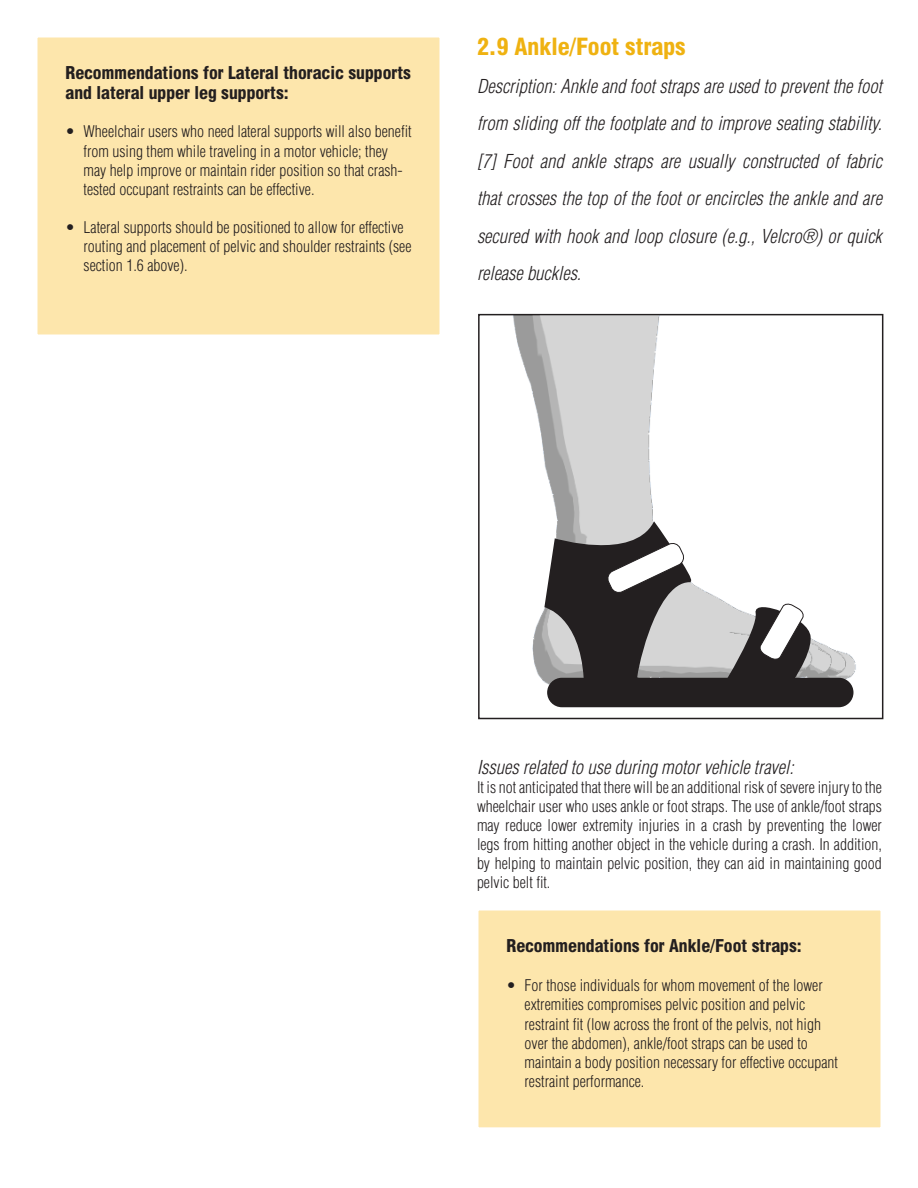
<style>
.page{position:relative;width:918px;height:1188px;background:#fff}
.page>*{position:absolute;margin:0;border:0;box-sizing:border-box;transform-origin:0 0}
.t1{font:23.7px "Helvetica LTMM 600 401";color:#efb211}
.t2{font:italic 300 condensed 18.75px/37.5px "Helvetica";color:#231f20;text-align:justify}
.t3{font:17.7px/20.7px "Helvetica LTMM 600 467";color:#231f20}
.t4{font:300 condensed 15.75px/19.2px "Helvetica";color:#231f20}
.s1{font-family:"Helvetica LTMM 667 334"}
.s2{font-family:"Helvetica LTMM 600 600"}
.s3{font-family:"Helvetica LTMM 600 334"}
.s4{font-family:"Helvetica LTMM 534 667"}
.s5{font-family:"Helvetica LTMM 534 800"}
.s6{font-family:"Helvetica LTMM 600 401"}
.s7{font-family:"Helvetica LTMM 534 1000"}
.s8{font-family:"Helvetica LTMM 667 201"}
.s9{font-family:"Helvetica LTMM 667 267"}
.s10{font-family:"Helvetica LTMM 600 467"}
.s11{font-family:"Helvetica LTMM 534 1"}
</style>
<div class="page">
<div style="left:37px;top:37px;width:403px;height:298px;background:#fde6ac"></div>
<div style="left:36px;top:36px;width:405px;height:300px;border:2px solid #fff"></div>
<img style="left:421px;top:315px;width:463px;height:397px">
<div style="left:548px;top:679px;width:305px;height:27px;background:#231f20;border-radius:14px"></div>
<div style="left:547px;top:678px;width:306px;height:29px;border:2px solid #231f20;border-radius:14px"></div>
<svg style="left:544px;top:523px;width:152px;height:160px"></svg>
<svg style="left:722px;top:599px;width:89px;height:82px"></svg>
<div style="left:478px;top:910px;width:403px;height:218px;background:#fde6ac"></div>
<div style="left:477px;top:909px;width:405px;height:220px;border:2px solid #fff"></div>
<p class="t3" style="left:66px;top:61px;width:347px"><span class="s1">R</span><span class="s2">ec</span>o<span class="s3">mm</span><span class="s2">e</span>nd<span class="s2">a</span><span class="s4">t</span><span class="s5">i</span>on<span class="s6">s</span> <span class="s7">f</span>o<span class="s8">r</span> <span class="s9">L</span><span class="s2">a</span><span class="s4">t</span><span class="s2">e</span><span class="s8">r</span><span class="s2">a</span><span class="s5">l</span> <span class="s4">t</span>ho<span class="s8">r</span><span class="s2">ac</span><span class="s5">i</span><span class="s2">c</span> <span class="s6">s</span>uppo<span class="s8">r</span><span class="s4">t</span><span class="s6">s </span><span class="s2">a</span>nd <span class="s5">l</span><span class="s2">a</span><span class="s4">t</span><span class="s2">e</span><span class="s8">r</span><span class="s2">a</span><span class="s5">l</span> upp<span class="s2">e</span><span class="s8">r</span> <span class="s5">l</span><span class="s2">e</span>g <span class="s6">s</span>uppo<span class="s8">r</span><span class="s4">t</span><span class="s6">s</span><span class="s5">:</span></p>
<p class="t4" style="left:84px;top:122px;width:330px;text-indent:-18px">• Wheelchair users who need lateral supports will also benefit from using them while traveling in a motor vehicle; they may help improve or maintain rider position so that crash&shy;tested occupant restraints can be effective.</p>
<p class="t4" style="left:84px;top:218px;width:329px;text-indent:-18px">• Lateral supports should be positioned to allow for effective routing and placement of pelvic and shoulder restraints (see section 1.6 above).</p>
<h1 class="t1" style="left:477px;top:32px;width:210px">2<span class="s7">.</span>9 A<span class="s10">n</span><span class="s2">k</span><span class="s5">l</span><span class="s2">e</span><span class="s11">/</span><span class="s2">F</span><span class="s10">oo</span><span class="s4">t</span> s<span class="s4">t</span><span class="s8">r</span><span class="s2">a</span><span class="s10">p</span>s</h1>
<p class="t2" style="left:477px;top:67px;width:407px">Description: Ankle and foot straps are used to prevent the foot from sliding off the footplate and to improve seating stability. [7] Foot and ankle straps are usually constructed of fabric that crosses the top of the foot or encircles the ankle and are secured with hook and loop closure (e.g., Velcro®) or quick release buckles.</p>
<p class="t2" style="left:477px;top:748px;width:318px">Issues related to use during motor vehicle travel:</p>
<p class="t4" style="left:477px;top:777px;width:407px;text-align:justify">It is not anticipated that there will be an additional risk of severe injury to the wheelchair user who uses ankle or foot straps. The use of ankle/foot straps may reduce lower extremity injuries in a crash by preventing the lower legs from hitting another object in the vehicle during a crash. In addition, by helping to maintain pelvic position, they can aid in maintaining good pelvic belt fit.</p>
<p class="t3" style="left:507px;top:934px;width:297px"><span class="s1">R</span><span class="s2">ec</span>o<span class="s3">mm</span><span class="s2">e</span>nd<span class="s2">a</span><span class="s4">t</span><span class="s5">i</span>on<span class="s6">s</span> <span class="s7">f</span>o<span class="s8">r</span> <span class="s6">A</span>n<span class="s2">k</span><span class="s5">l</span><span class="s2">e</span><span class="s11">/</span><span class="s2">F</span>oo<span class="s4">t</span> <span class="s6">s</span><span class="s4">t</span><span class="s8">r</span><span class="s2">a</span>p<span class="s6">s</span><span class="s5">:</span></p>
<p class="t4" style="left:525px;top:976px;width:315px;text-indent:-18px">• For those individuals for whom movement of the lower extremities compromises pelvic position and pelvic restraint fit (low across the front of the pelvis, not high over the abdomen), ankle/foot straps can be used to maintain a body position necessary for effective occupant restraint performance.</p>
</div>
